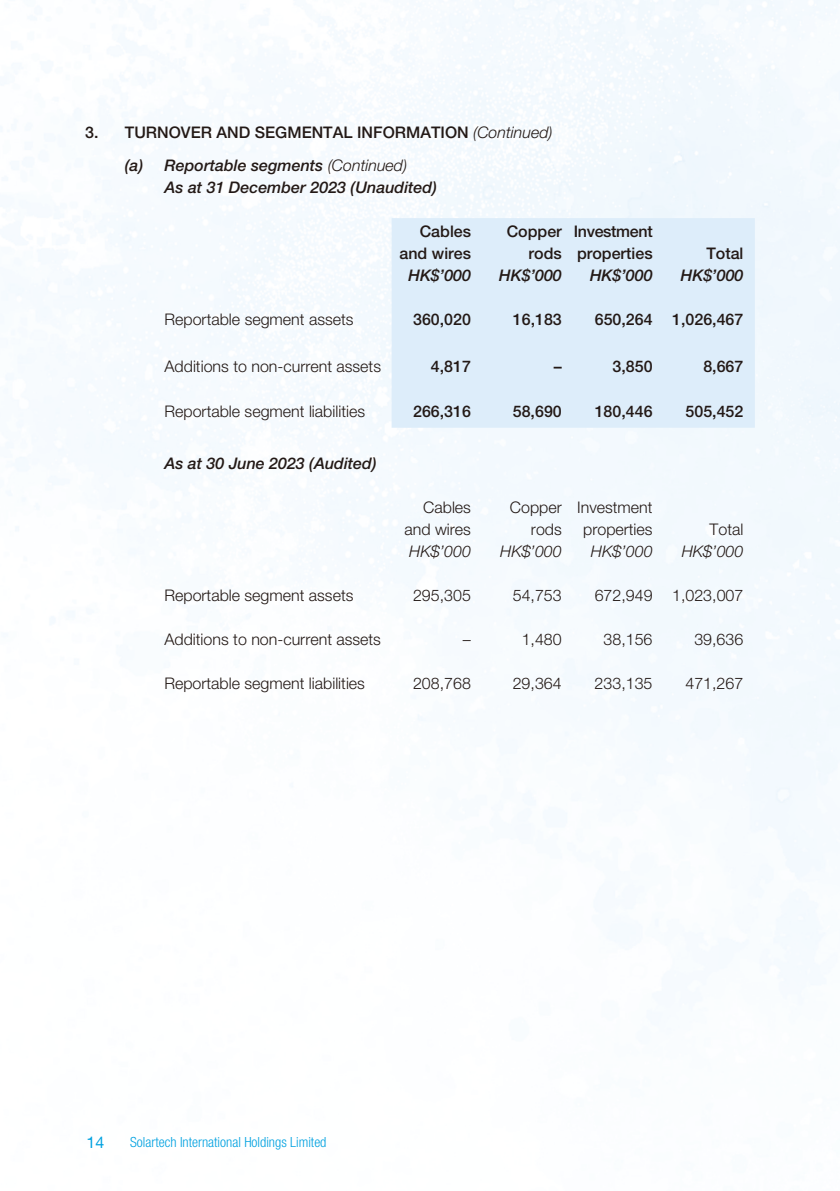
<style>
.page{position:relative;width:840px;height:1191px;background:#fff}
.page>*{position:absolute;margin:0;border:0;box-sizing:border-box;transform-origin:0 0}
.t1{font:300 16px/22px "Helvetica Neue LT Std";color:#231916;text-align:right}
.t2{font:500 16px/22px "Helvetica Neue LT Std";color:#231916}
.t3{font:italic 500 16px "Helvetica Neue LT Std";color:#231916}
.t4{font:italic 300 16px "Helvetica Neue LT Std";color:#231916}
.t5{font:16px "Helvetica Neue LT Std";color:#00a1e0}
.t6{font:300 condensed 14px "Helvetica Neue LT Std";color:#00a1e0}
.s1{font-weight:300;font-style:italic}
.s2{font-style:italic}
</style>
<div class="page">
<div style="left:391px;top:218px;width:363px;height:210px;background:#ddedfa"></div>
<p class="t2" style="left:125px;top:115px;width:429px;line-height:33.4px;text-indent:-40px">3. TURNOVER AND SEGMENTAL INFORMATION <span class="s1">(Continued) </span><span class="s2">(a) Reportable segments</span> <span class="s1">(Continued)</span></p>
<p class="t3" style="left:164px;top:178px;width:274px">As at 31 December 2023 (Unaudited)</p>
<p class="t2" style="left:399px;top:220px;width:73px;text-align:right">Cables and wires</p>
<p class="t2" style="left:506px;top:220px;width:57px;text-align:right">Copper rods</p>
<p class="t2" style="left:573px;top:220px;width:80px">Investment properties</p>
<p class="t2" style="left:706px;top:242px;width:39px">Total</p>
<p class="t3" style="left:408px;top:266px;width:64px">HK$’000</p>
<p class="t3" style="left:499px;top:266px;width:64px">HK$’000</p>
<p class="t3" style="left:589px;top:266px;width:64px">HK$’000</p>
<p class="t3" style="left:680px;top:266px;width:64px">HK$’000</p>
<p class="t1" style="left:164px;top:308px;width:190px">Reportable segment assets</p>
<p class="t2" style="left:413px;top:308px;width:59px">360,020</p>
<p class="t2" style="left:512px;top:308px;width:50px">16,183</p>
<p class="t2" style="left:594px;top:308px;width:150px">650,264 1,026,467</p>
<p class="t1" style="left:164px;top:355px;width:218px">Additions to non-current assets</p>
<p class="t2" style="left:430px;top:356px;width:42px">4,817</p>
<p class="t2" style="left:553px;top:356px;width:9px">–</p>
<p class="t2" style="left:612px;top:356px;width:42px">3,850</p>
<p class="t2" style="left:703px;top:356px;width:42px">8,667</p>
<p class="t1" style="left:164px;top:399px;width:202px">Reportable segment liabilities</p>
<p class="t2" style="left:413px;top:400px;width:59px">266,316</p>
<p class="t2" style="left:512px;top:400px;width:50px">58,690</p>
<p class="t2" style="left:594px;top:400px;width:59px">180,446</p>
<p class="t2" style="left:685px;top:400px;width:59px">505,452</p>
<p class="t3" style="left:164px;top:454px;width:213px">As at 30 June 2023 (Audited)</p>
<p class="t1" style="left:404px;top:496px;width:68px">Cables and wires</p>
<p class="t1" style="left:509px;top:496px;width:53px">Copper rods</p>
<p class="t1" style="left:577px;top:496px;width:77px;text-align:center">Investment properties</p>
<p class="t1" style="left:709px;top:518px;width:35px">Total</p>
<p class="t4" style="left:409px;top:542px;width:63px">HK$’000</p>
<p class="t4" style="left:499px;top:542px;width:63px">HK$’000</p>
<p class="t4" style="left:590px;top:542px;width:63px">HK$’000</p>
<p class="t4" style="left:681px;top:542px;width:63px">HK$’000</p>
<p class="t1" style="left:164px;top:584px;width:190px">Reportable segment assets</p>
<p class="t1" style="left:413px;top:584px;width:59px">295,305</p>
<p class="t1" style="left:512px;top:584px;width:50px">54,753</p>
<p class="t1" style="left:594px;top:584px;width:150px">672,949 1,023,007</p>
<p class="t1" style="left:164px;top:628px;width:218px">Additions to non-current assets</p>
<p class="t1" style="left:462px;top:628px;width:9px">–</p>
<p class="t1" style="left:521px;top:628px;width:42px">1,480</p>
<p class="t1" style="left:603px;top:628px;width:50px">38,156</p>
<p class="t1" style="left:694px;top:628px;width:50px">39,636</p>
<p class="t1" style="left:164px;top:672px;width:202px">Reportable segment liabilities</p>
<p class="t1" style="left:413px;top:672px;width:59px">208,768</p>
<p class="t1" style="left:512px;top:672px;width:50px">29,364</p>
<p class="t1" style="left:594px;top:672px;width:59px">233,135</p>
<p class="t1" style="left:685px;top:672px;width:59px">471,267</p>
<p class="t5" style="left:86px;top:1132px;width:19px">14</p>
<p class="t6" style="left:130px;top:1134px;width:198px">Solartech International Holdings Limited</p>
</div>
